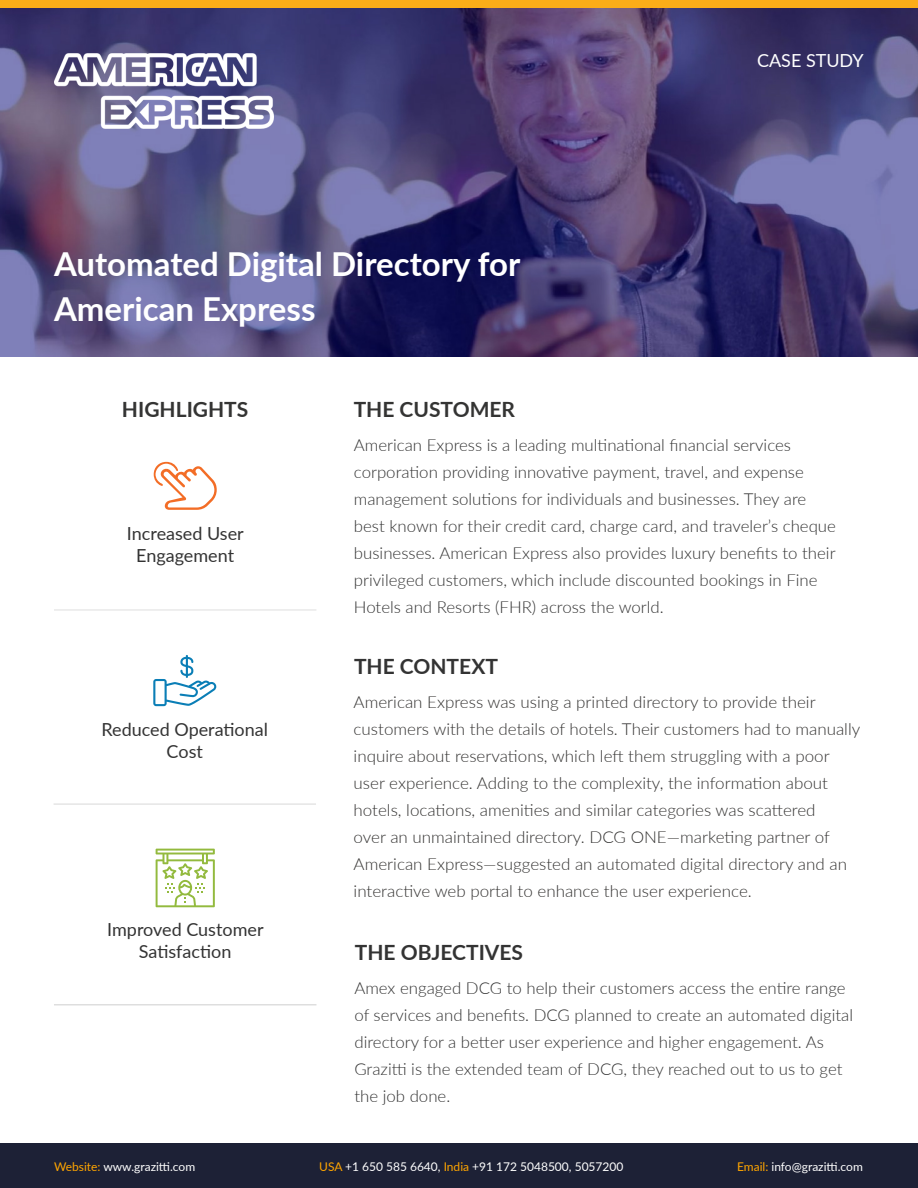
<style>
.page{position:relative;width:918px;height:1188px;background:#fff}
.page>*{position:absolute;margin:0;border:0;box-sizing:border-box;transform-origin:0 0}
.t1{font:700 33px/45px "Lato";color:#fff}
.t2{font:700 21px "Lato";color:#333}
.t3{font:700 21px "Lato";color:#343433}
.t4{font:18px/22.5px "Lato";color:#333;text-align:center}
.t5{font:18px "Lato";color:#fff}
.t6{font:300 16.5px/27px "Lato";color:#323232}
.t7{font:300 16.5px/27px "Lato";color:#333231}
.t8{font:12px "Lato";color:#fff}
.t9{font:12px "Open Sans";color:#fff}
.s1{color:#ffa500}
</style>
<div class="page">
<img style="left:0;top:8px;width:918px;height:349px">
<div style="left:0;top:0;width:918px;height:8px;background:#fbad18"></div>
<hr style="left:54px;top:610px;width:262px;height:1px;background:#555">
<hr style="left:54px;top:804px;width:262px;height:1px;background:#333">
<hr style="left:54px;top:1004px;width:262px;height:2px;background:#555">
<div style="left:0;top:1144px;width:918px;height:44px;background:#1d2136"></div>
<svg style="left:154px;top:462px;width:63px;height:48px"></svg>
<svg style="left:153px;top:655px;width:63px;height:51px"></svg>
<svg style="left:156px;top:849px;width:59px;height:58px"></svg>
<img style="left:54px;top:54px;width:219px;height:75px">
<h1 class="t1" style="left:54px;top:240px;width:468px">Automated Digital Directory for<br>American Express</h1>
<p class="t3" style="left:122px;top:394px;width:128px">HIGHLIGHTS</p>
<p class="t3" style="left:354px;top:394px;width:163px">THE CUSTOMER</p>
<p class="t5" style="left:757px;top:47px;width:108px">CASE STUDY</p>
<p class="t4" style="left:127px;top:521px;width:118px">Increased User<br>Engagement</p>
<p class="t4" style="left:102px;top:717px;width:168px">Reduced Operational<br>Cost</p>
<p class="t4" style="left:107px;top:917px;width:158px">Improved Customer<br>Satisfaction</p>
<p class="t6" style="left:354px;top:431px;width:484px">American Express is a leading multinational financial services corporation providing innovative payment, travel, and expense management solutions for individuals and businesses. They are best known for their credit card, charge card, and traveler’s cheque businesses. American Express also provides luxury benefits to their privileged customers, which include discounted bookings in Fine Hotels and Resorts (FHR) across the world.</p>
<p class="t2" style="left:354px;top:651px;width:146px">THE CONTEXT</p>
<p class="t7" style="left:354px;top:688px;width:508px">American Express was using a printed directory to provide their customers with the details of hotels. Their customers had to manually inquire about reservations, which left them struggling with a poor user experience. Adding to the complexity, the information about hotels, locations, amenities and similar categories was scattered<br>over an unmaintained directory. DCG ONE—marketing partner of American Express—suggested an automated digital directory and an interactive web portal to enhance the user experience.</p>
<p class="t2" style="left:355px;top:937px;width:170px">THE OBJECTIVES</p>
<p class="t6" style="left:354px;top:974px;width:500px">Amex engaged DCG to help their customers access the entire range of services and benefits. DCG planned to create an automated digital directory for a better user experience and higher engagement. As Grazitti is the extended team of DCG, they reached out to us to get the job done.</p>
<p class="t8" style="left:319px;top:1158px;width:306px"><span class="s1">USA</span> +1 650 585 6640, <span class="s1">India</span> +91 172 5048500, 5057200</p>
<p class="t8" style="left:737px;top:1158px;width:127px"><span class="s1">Email:</span> info@grazitti.com</p>
<p class="t8" style="left:54px;top:1158px;width:143px"><span class="s1">Website:</span> www.grazitti.com</p>
<p class="t9" style="left:329px;top:1162px;width:260px">© 2017 Grazitti Interactive, All Rights Reserved</p>
</div>
